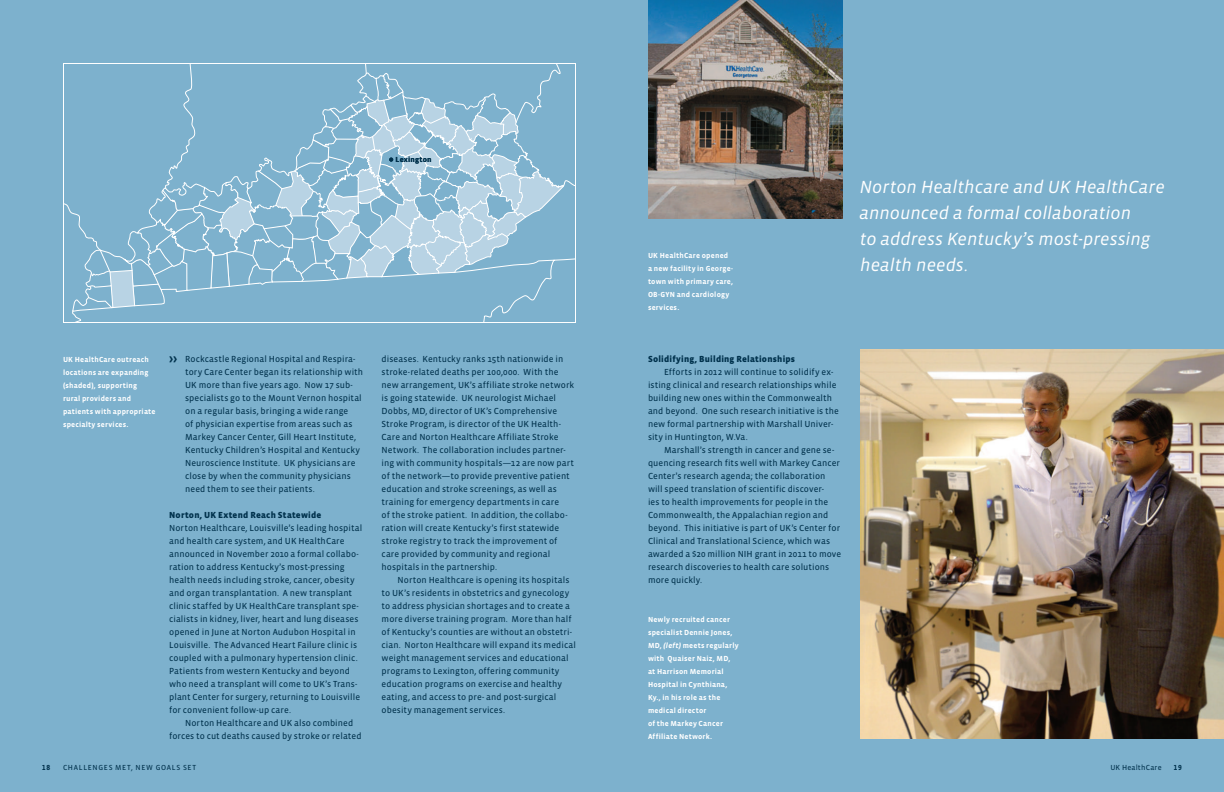
<style>
.page{position:relative;width:1224px;height:792px;background:#7db1cd}
.page>*{position:absolute;margin:0;border:0;box-sizing:border-box;transform-origin:0 0}
.t1{font:italic 18px/26px "Vista Sans OT";color:#fff}
.t2{font:700 14px "Vista Sans OT";color:#00314c}
.t3{font:9px/13px "Vista Sans OT";letter-spacing:.01em;color:#00314c}
.t4{font:900 9px "Vista Sans OT";letter-spacing:.02em;color:#00314c}
.t5{font:700 7.5px/13px "Vista Sans OT";letter-spacing:.025em;color:#fff}
.t6{font:7.5px "Vista Sans OT";letter-spacing:.085em;color:#00314c}
.t7{font:700 7.5px "Vista Sans OT";letter-spacing:.03em;color:#00314c}
.t8{font:7.5px "Vista Sans OT";letter-spacing:.03em;color:#00314c}
.s1{font-style:italic}
.s2{font-style:normal}
</style>
<div class="page">
<div style="left:63px;top:63px;width:513px;height:260px;border:1px solid #fff"></div>
<svg style="left:72px;top:73px;width:492px;height:243px"></svg>
<img style="left:860px;top:349px;width:364px;height:390px">
<img style="left:648px;top:0;width:194px;height:219px">
<p class="t7" style="left:396px;top:155px;width:38px">Lexington</p>
<p class="t3" style="left:185px;top:353px;width:179px">Rockcastle Regional Hospital and Respira&shy;tory Care Center began its relationship with UK more than five years ago. Now 17 sub&shy;specialists go to the Mount Vernon hospital on a regular basis, bringing a wide range<br>of physician expertise from areas such as Markey Cancer Center, Gill Heart Institute, Kentucky Children’s Hospital and Kentucky Neuroscience Institute. UK physicians are close by when the community physicians need them to see their patients.</p>
<p class="t4" style="left:169px;top:510px;width:154px">Norton, UK Extend Reach Statewide</p>
<p class="t3" style="left:169px;top:522px;width:195px">Norton Healthcare, Louisville’s leading hospital and health care system, and UK HealthCare announced in November 2010 a formal collabo&shy;ration to address Kentucky’s most-pressing health needs including stroke, cancer, obesity and organ transplantation. A new transplant clinic staffed by UK HealthCare transplant spe&shy;cialists in kidney, liver, heart and lung diseases opened in June at Norton Audubon Hospital in Louisville. The Advanced Heart Failure clinic is coupled with a pulmonary hypertension clinic.<br>Patients from western Kentucky and beyond who need a transplant will come to UK’s Trans&shy;plant Center for surgery, returning to Louisville for convenient follow-up care.</p>
<p class="t3" style="left:169px;top:717px;width:194px;text-indent:16px">Norton Healthcare and UK also combined forces to cut deaths caused by stroke or related</p>
<p class="t5" style="left:63px;top:353px;width:94px">UK HealthCare outreach locations are expanding (shaded), supporting rural providers and patients with appropriate specialty services.</p>
<h2 class="t2" style="left:169px;top:351px;width:10px">››</h2>
<p class="t7" style="left:42px;top:764px;width:10px">18</p>
<p class="t6" style="left:63px;top:764px;width:135px">CHALLENGES MET, NEW GOALS SET</p>
<p class="t3" style="left:382px;top:353px;width:194px">diseases. Kentucky ranks 15th nationwide in stroke-related deaths per 100,000. With the new arrangement, UK’s affiliate stroke network is going statewide. UK neurologist Michael Dobbs, MD, director of UK’s Comprehensive Stroke Program, is director of the UK Health-Care and Norton Healthcare Affiliate Stroke Network. The collaboration includes partner&shy;ing with community hospitals—12 are now part of the network—to provide preventive patient education and stroke screenings, as well as training for emergency departments in care<br>of the stroke patient. In addition, the collabo&shy;ration will create Kentucky’s first statewide stroke registry to track the improvement of care provided by community and regional hospitals in the partnership.</p>
<p class="t3" style="left:382px;top:574px;width:196px;text-indent:16px">Norton Healthcare is opening its hospitals to UK’s residents in obstetrics and gynecology to address physician shortages and to create a more diverse training program. More than half of Kentucky’s counties are without an obstetri&shy;cian. Norton Healthcare will expand its medical weight management services and educational programs to Lexington, offering community education programs on exercise and healthy eating, and access to pre- and post-surgical obesity management services.</p>
<p class="t5" style="left:648px;top:249px;width:87px">UK HealthCare opened a new facility in George&shy;town with primary care,<br>OB-GYN and cardiology services.</p>
<p class="t4" style="left:648px;top:354px;width:149px">Solidifying, Building Relationships</p>
<p class="t3" style="left:648px;top:366px;width:192px;text-indent:16px">Efforts in 2012 will continue to solidify ex&shy;isting clinical and research relationships while building new ones within the Commonwealth and beyond. One such research initiative is the new formal partnership with Marshall Univer&shy;sity in Huntington, W.Va.</p>
<p class="t3" style="left:648px;top:444px;width:195px;text-indent:16px">Marshall’s strength in cancer and gene se&shy;quencing research fits well with Markey Cancer Center’s research agenda; the collaboration will speed translation of scientific discover-<br>ies to health improvements for people in the Commonwealth, the Appalachian region and beyond. This initiative is part of UK’s Center for Clinical and Translational Science, which was awarded a $20 million NIH grant in 2011 to move research discoveries to health care solutions more quickly.</p>
<p class="t5" style="left:648px;top:613px;width:92px">Newly recruited cancer specialist Dennie Jones,<br>MD, <span class="s1">(left)</span> meets regularly with Quaiser Naiz, MD, at Harrison Memorial<br>Hospital in Cynthiana,<br>Ky., in his role as the medical director<br>of the Markey Cancer<br>Affiliate Network.</p>
<h1 class="t1" style="left:859px;top:174px;width:307px">Norton Healthcare and UK HealthCare announced a formal collaboration<br>to address Kentucky’s most<span class="s2">-</span>pressing health needs.</h1>
<p class="t8" style="left:1110px;top:764px;width:53px">UK HealthCare</p>
<p class="t7" style="left:1174px;top:764px;width:9px">19</p>
</div>
